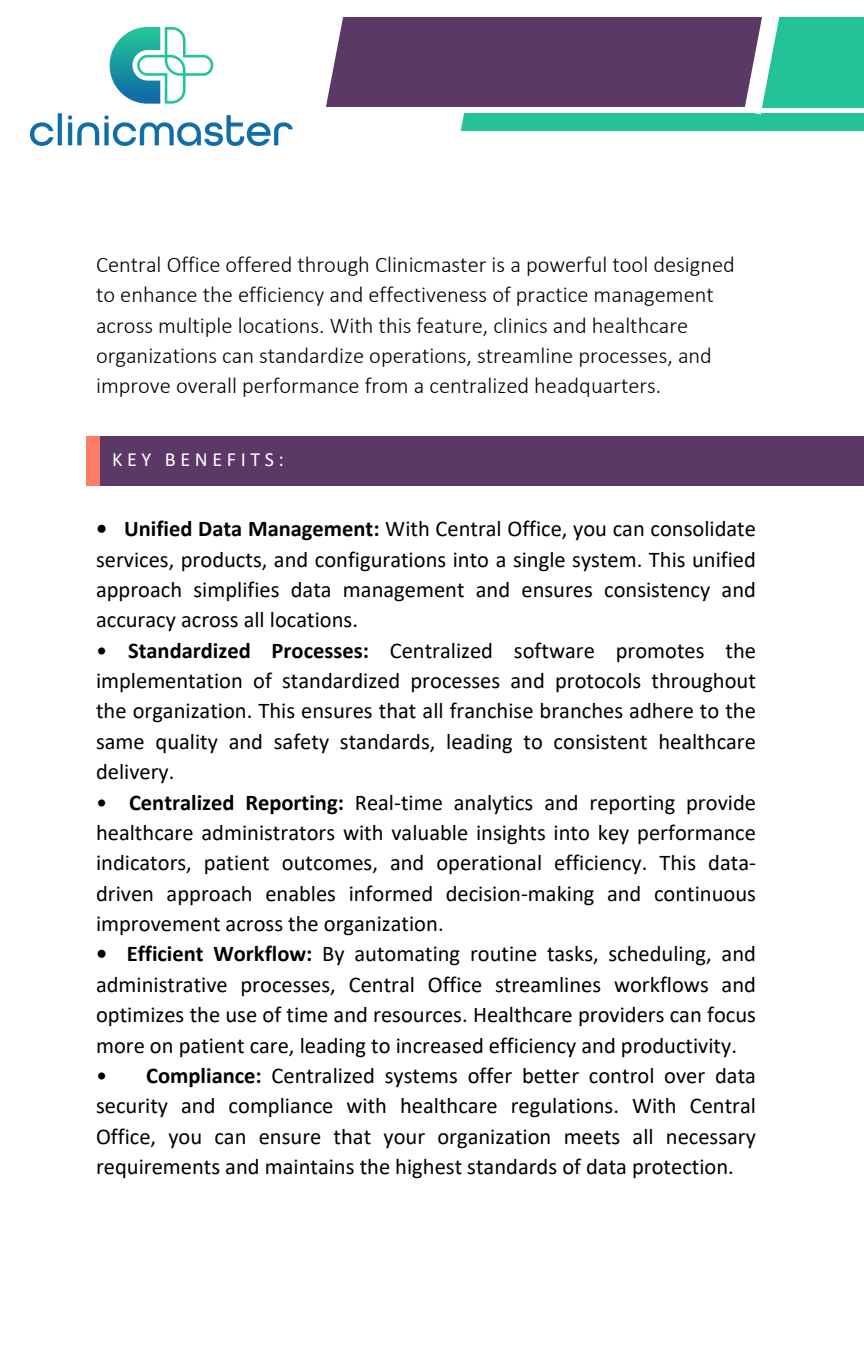
<style>
.page{position:relative;width:864px;height:1350px;background:#fff}
.page>*{position:absolute;margin:0;border:0;box-sizing:border-box;transform-origin:0 0}
.t1{font:22.5px/30.4px "Calibri";color:#000;text-align:justify}
.t2{font:300 22.5px/30.4px "Calibri";color:#000}
.t3{font:20.03px "Calibri";letter-spacing:.23em;color:#fff}
.s1{font-weight:700}
</style>
<div class="page">
<div style="left:454px;top:113px;width:410px;height:18px;background:#23c399"></div>
<svg style="left:454px;top:113px;width:10px;height:18px"></svg>
<div style="left:303px;top:17px;width:472px;height:90px;background:#5c3866"></div>
<div style="left:762px;top:17px;width:102px;height:91px;background:#23c399"></div>
<svg style="left:745px;top:17px;width:35px;height:98px"></svg>
<svg style="left:292px;top:17px;width:51px;height:113px"></svg>
<img style="left:31px;top:28px;width:261px;height:118px">
<div style="left:86px;top:437px;width:20px;height:49px;background:#fc7c64"></div>
<div style="left:100px;top:437px;width:764px;height:49px;background:#5c3866"></div>
<h1 class="t2" style="left:96px;top:251px;width:640px">Central Office offered through Clinicmaster is a powerful tool designed to enhance the efficiency and effectiveness of practice management across multiple locations. With this feature, clinics and healthcare organizations can standardize operations, streamline processes, and improve overall performance from a centralized headquarters.</h1>
<h1 class="t3" style="left:112px;top:451px;width:174px">KEY BENEFITS:</h1>
<p class="t1" style="left:96px;top:515px;width:661px"><span class="s1">• Unified Data Management:</span> With Central Office, you can consolidate services, products, and configurations into a single system. This unified approach simplifies data management and ensures consistency and accuracy across all locations.</p>
<p class="t1" style="left:96px;top:637px;width:661px">• <span class="s1">Standardized Processes:</span> Centralized software promotes the implementation of standardized processes and protocols throughout the organization. This ensures that all franchise branches adhere to the same quality and safety standards, leading to consistent healthcare delivery.</p>
<p class="t1" style="left:96px;top:789px;width:661px">• <span class="s1">Centralized Reporting:</span> Real-time analytics and reporting provide healthcare administrators with valuable insights into key performance indicators, patient outcomes, and operational efficiency. This data&shy;driven approach enables informed decision-making and continuous improvement across the organization.</p>
<p class="t1" style="left:96px;top:941px;width:661px"><span class="s1">• Efficient Workflow:</span> By automating routine tasks, scheduling, and administrative processes, Central Office streamlines workflows and optimizes the use of time and resources. Healthcare providers can focus more on patient care, leading to increased efficiency and productivity.</p>
<p class="t1" style="left:96px;top:1062px;width:661px">• <span class="s1">Compliance:</span> Centralized systems offer better control over data security and compliance with healthcare regulations. With Central Office, you can ensure that your organization meets all necessary requirements and maintains the highest standards of data protection.</p>
</div>
